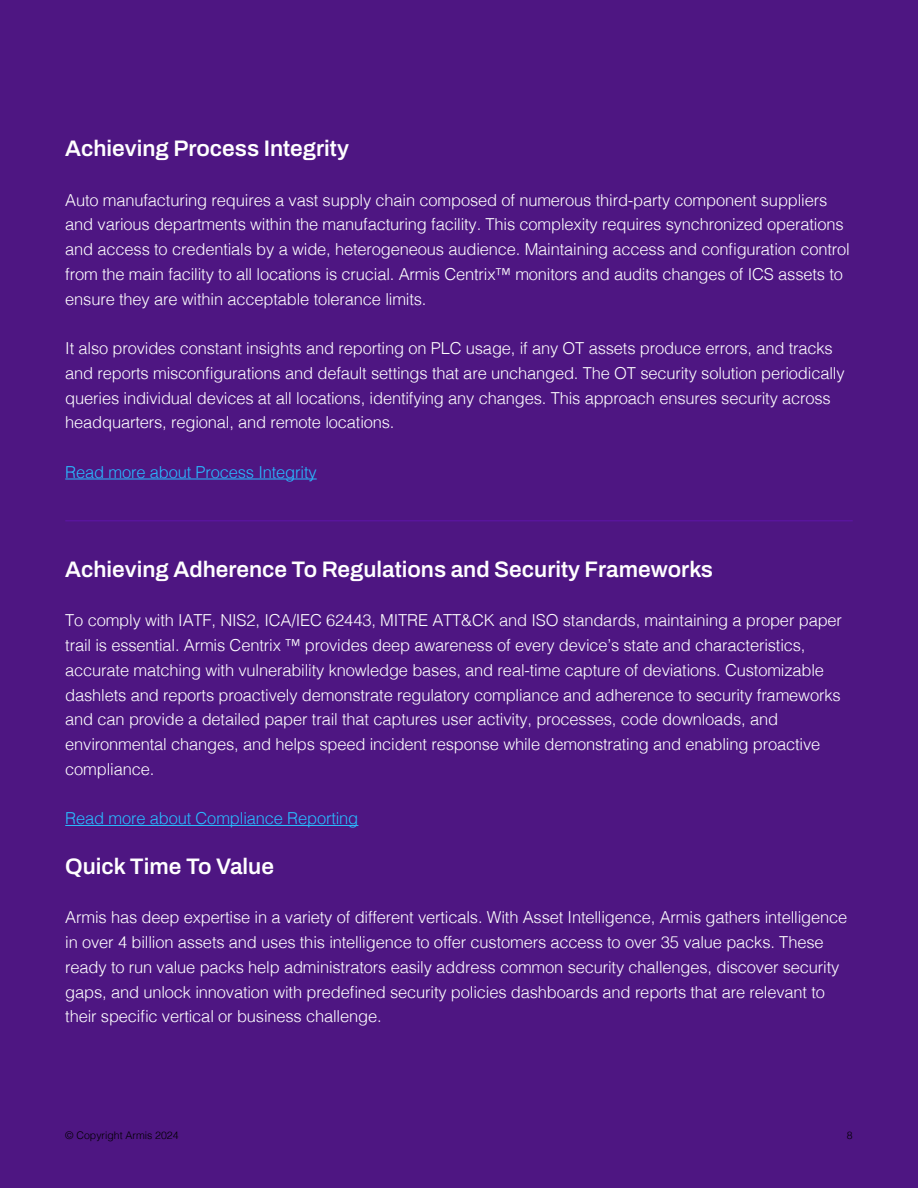
<style>
.page{position:relative;width:918px;height:1188px;background:#4e1682}
.page>*{position:absolute;margin:0;border:0;box-sizing:border-box;transform-origin:0 0}
.t1{font:600 22.5px "Archivo";color:#fff}
.t2{font:300 16.5px/24.8px "Helvetica";letter-spacing:-.01em;color:#fff}
.t3{font:300 16.5px "Helvetica";letter-spacing:-.01em;color:#29bbff}
.t4{font:300 10.5px "Helvetica";color:#000}
</style>
<div class="page">
<hr style="left:65px;top:479px;width:252px;height:1px;background:#29bbff">
<hr style="left:65px;top:825px;width:293px;height:1px;background:#29bbff">
<svg style="left:66px;top:521px;width:786px;height:1px"></svg>
<h1 class="t1" style="left:65px;top:131px;width:285px">Achieving Process Integrity</h1>
<p class="t2" style="left:65px;top:186px;width:786px">Auto manufacturing requires a vast supply chain composed of numerous third-party component suppliers and various departments within the manufacturing facility. This complexity requires synchronized operations and access to credentials by a wide, heterogeneous audience. Maintaining access and configuration control from the main facility to all locations is crucial. Armis Centrix™ monitors and audits changes of ICS assets to ensure they are within acceptable tolerance limits.</p>
<p class="t2" style="left:65px;top:335px;width:781px">It also provides constant insights and reporting on PLC usage, if any OT assets produce errors, and tracks and reports misconfigurations and default settings that are unchanged. The OT security solution periodically queries individual devices at all locations, identifying any changes. This approach ensures security across headquarters, regional, and remote locations.</p>
<p class="t3" style="left:65px;top:458px;width:253px">Read more about Process Integrity</p>
<h1 class="t1" style="left:65px;top:552px;width:649px">Achieving Adherence To Regulations and Security Frameworks</h1>
<p class="t2" style="left:65px;top:607px;width:778px">To comply with IATF, NIS2, ICA/IEC 62443, MITRE ATT&amp;CK and ISO standards, maintaining a proper paper trail is essential. Armis Centrix ™ provides deep awareness of every device’s state and characteristics, accurate matching with vulnerability knowledge bases, and real-time capture of deviations. Customizable dashlets and reports proactively demonstrate regulatory compliance and adherence to security frameworks and can provide a detailed paper trail that captures user activity, processes, code downloads, and environmental changes, and helps speed incident response while demonstrating and enabling proactive compliance.</p>
<p class="t3" style="left:65px;top:804px;width:295px">Read more about Compliance Reporting</p>
<h1 class="t1" style="left:65px;top:849px;width:210px">Quick Time To Value</h1>
<p class="t2" style="left:65px;top:904px;width:784px">Armis has deep expertise in a variety of different verticals. With Asset Intelligence, Armis gathers intelligence in over 4 billion assets and uses this intelligence to offer customers access to over 35 value packs. These ready to run value packs help administrators easily address common security challenges, discover security gaps, and unlock innovation with predefined security policies dashboards and reports that are relevant to their specific vertical or business challenge.</p>
<p class="t4" style="left:65px;top:1126px;width:115px">© Copyright Armis 2024</p>
<p class="t4" style="left:847px;top:1126px;width:7px">8</p>
</div>
